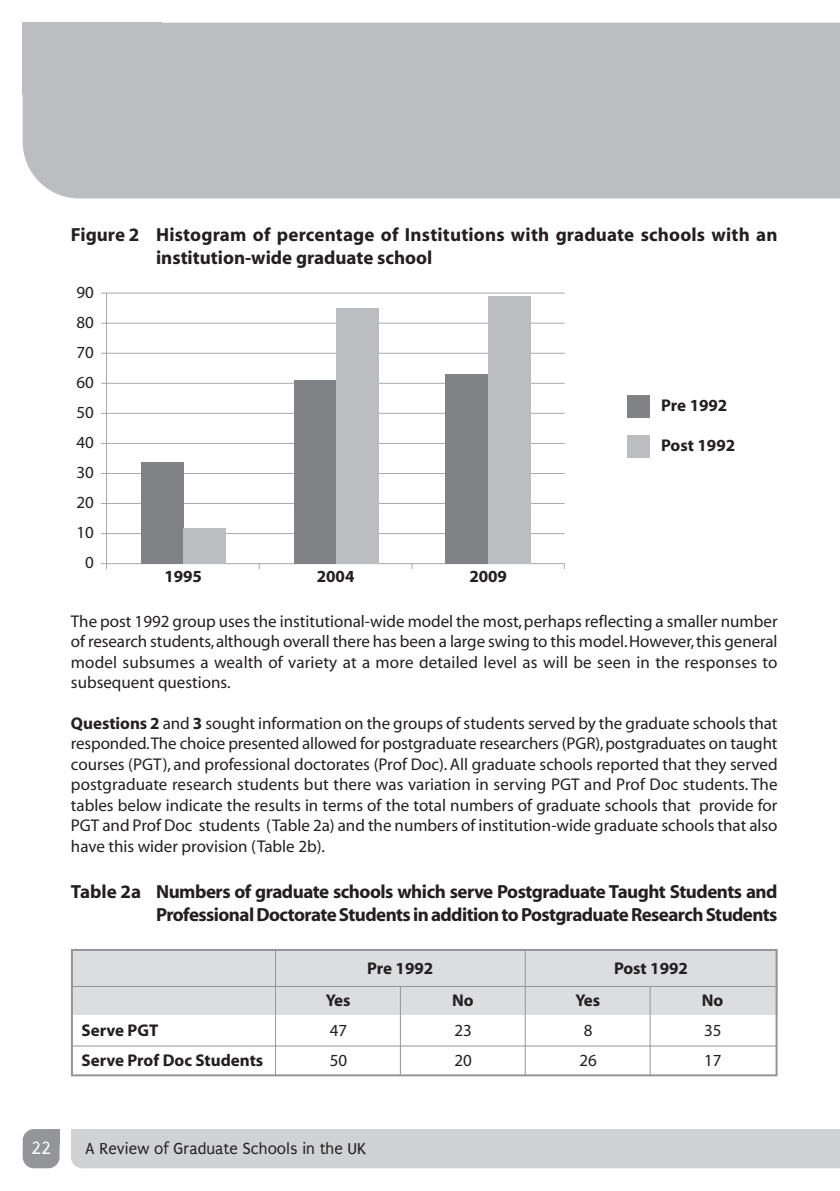
<style>
.page{position:relative;width:840px;height:1191px;background:#fff}
.page>*{position:absolute;margin:0;border:0;box-sizing:border-box;transform-origin:0 0}
.t1{font:19px/22.8px "Myriad Bold Norm";letter-spacing:-.025em;color:#231f20;text-align:right}
.t2{font:19px/22.8px "Myriad Bold Norm";letter-spacing:.01em;color:#231f20}
.t3{font:19px "Puritan";color:#fff}
.t4{font:17px/20.4px "Myriad";color:#231f20}
.t5{font:17px/29.6px "Myriad Bold Norm";color:#231f20}
.t6{font:17px "Puritan";color:#231f20}
.s1{font-family:"Myriad Bold Norm"}
</style>
<div class="page">
<div style="left:23px;top:1129px;width:37px;height:39px;background:#939598;border-radius:11px"></div>
<div style="left:71px;top:1129px;width:768px;height:39px;background:#d1d2d4"></div>
<div style="left:71px;top:1129px;width:24px;height:15px;background:#d1d2d4"></div>
<div style="left:46px;top:1129px;width:14px;height:15px;background:#939598"></div>
<div style="left:23px;top:23px;width:816px;height:175px;background:#bcbdc0"></div>
<div style="left:23px;top:23px;width:139px;height:72px;background:#bcbdc0"></div>
<hr style="left:101px;top:293px;width:463px;height:1px;background:#a8a9ad">
<hr style="left:101px;top:323px;width:463px;height:1px;background:#a8a9ad">
<hr style="left:101px;top:353px;width:463px;height:1px;background:#a8a9ad">
<hr style="left:101px;top:383px;width:463px;height:1px;background:#a8a9ad">
<hr style="left:101px;top:413px;width:463px;height:1px;background:#a8a9ad">
<hr style="left:101px;top:443px;width:463px;height:1px;background:#a8a9ad">
<hr style="left:101px;top:473px;width:463px;height:1px;background:#a8a9ad">
<hr style="left:101px;top:503px;width:463px;height:1px;background:#a8a9ad">
<hr style="left:101px;top:533px;width:463px;height:1px;background:#a8a9ad">
<hr style="left:101px;top:563px;width:463px;height:1px;background:#a8a9ad">
<div style="left:141px;top:462px;width:42px;height:101px;background:#808285"></div>
<div style="left:183px;top:528px;width:43px;height:35px;background:#bcbdc0"></div>
<hr style="left:106px;top:293px;width:1px;height:276px;background:#a8a9ad">
<div style="left:294px;top:380px;width:42px;height:183px;background:#808285"></div>
<div style="left:336px;top:308px;width:43px;height:255px;background:#bcbdc0"></div>
<div style="left:445px;top:374px;width:43px;height:189px;background:#808285"></div>
<div style="left:488px;top:296px;width:42px;height:267px;background:#bcbdc0"></div>
<div style="left:626px;top:395px;width:23px;height:22px;background:#808285"></div>
<div style="left:626px;top:435px;width:23px;height:22px;background:#bcbdc0"></div>
<div style="left:71px;top:950px;width:706px;height:65px;background:#dcdddf"></div>
<div style="left:71px;top:949px;width:706px;height:127px;border:2px solid #939598"></div>
<hr style="left:275px;top:950px;width:1px;height:125px;background:#939598">
<hr style="left:399px;top:986px;width:1px;height:89px;background:#939598">
<hr style="left:649px;top:986px;width:1px;height:89px;background:#939598">
<hr style="left:524px;top:950px;width:1px;height:125px;background:#939598">
<hr style="left:71px;top:1045px;width:706px;height:1px;background:#939598">
<hr style="left:71px;top:986px;width:706px;height:1px;background:#939598">
<p class="t2" style="left:156px;top:225px;width:622px;text-indent:-85px">Figure 2 Histogram of percentage of Institutions with graduate schools with an institution-wide graduate school</p>
<p class="t4" style="left:76px;top:279px;width:19px;line-height:30px;text-align:center">90<br>80<br>70<br>60<br>50<br>40<br>30<br>20<br>10<br>0</p>
<p class="t5" style="left:164px;top:563px;width:39px">1995</p>
<p class="t5" style="left:316px;top:563px;width:39px">2004</p>
<p class="t5" style="left:469px;top:563px;width:39px">2009</p>
<p class="t5" style="left:660px;top:391px;width:68px">Pre 1992</p>
<p class="t5" style="left:660px;top:431px;width:75px">Post 1992</p>
<p class="t4" style="left:71px;top:612px;width:707px;text-align:justify">The post 1992 group uses the institutional-wide model the most,perhaps reflecting a smaller number of research students,although overall there has been a large swing to this model.However,this general model subsumes a wealth of variety at a more detailed level as will be seen in the responses to subsequent questions.</p>
<p class="t4" style="left:71px;top:714px;width:707px;text-align:justify"><span class="s1">Questions 2</span> and <span class="s1">3</span> sought information on the groups of students served by the graduate schools that responded.The choice presented allowed for postgraduate researchers (PGR),postgraduates on taught courses (PGT), and professional doctorates (Prof Doc).All graduate schools reported that they served postgraduate research students but there was variation in serving PGT and Prof Doc students. The tables below indicate the results in terms of the total numbers of graduate schools that provide for PGT and Prof Doc students (Table 2a) and the numbers of institution-wide graduate schools that also have this wider provision (Table 2b).</p>
<p class="t1" style="left:71px;top:882px;width:707px">Table 2a Numbers of graduate schools which serve Postgraduate Taught Students and<br>ProfessionalDoctorateStudents inadditiontoPostgraduateResearchStudents</p>
<p class="t5" style="left:367px;top:954px;width:68px">Pre 1992</p>
<p class="t5" style="left:613px;top:954px;width:75px">Post 1992</p>
<p class="t5" style="left:325px;top:987px;width:26px">Yes</p>
<p class="t5" style="left:452px;top:987px;width:23px">No</p>
<p class="t5" style="left:575px;top:987px;width:26px">Yes</p>
<p class="t5" style="left:701px;top:987px;width:23px">No</p>
<p class="t5" style="left:81px;top:1017px;width:183px">Serve PGT<br>Serve Prof Doc Students</p>
<p class="t4" style="left:329px;top:1017px;width:19px;line-height:29.6px">47<br>50</p>
<p class="t4" style="left:454px;top:1017px;width:19px;line-height:29.6px">23<br>20</p>
<p class="t4" style="left:579px;top:1017px;width:19px;line-height:29.4px">8<br>26</p>
<p class="t4" style="left:703px;top:1017px;width:19px;line-height:29.4px">35<br>17</p>
<p class="t3" style="left:31px;top:1138px;width:22px">22</p>
<p class="t6" style="left:85px;top:1139px;width:282px">A Review of Graduate Schools in the UK</p>
</div>
